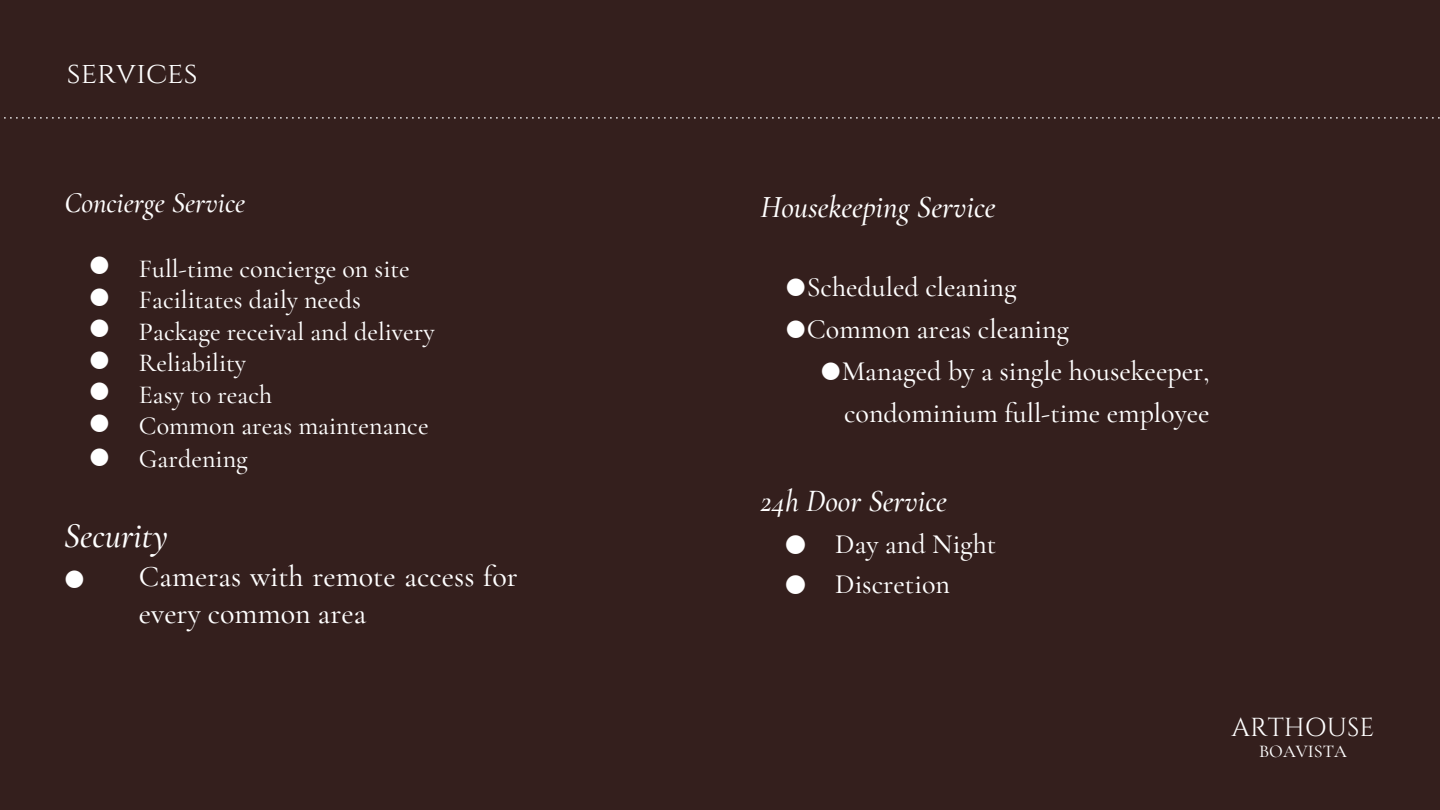
<style>
.page{position:relative;width:1440px;height:810px;background:#341f1d}
.page>*{position:absolute;margin:0;border:0;box-sizing:border-box;transform-origin:0 0}
.t1{font:italic 500 35.2px "Cormorant Garamond";color:#fff}
.t2{font:italic 500 31px "Cormorant Garamond";color:#fff}
.t3{font:500 30px/37.6px "Cormorant Garamond";color:#fff}
.t4{font:30px "Cinzel";color:#fff}
.t5{font:italic 500 29px "Cormorant Garamond";color:#fff}
.t6{font:500 28px/31.6px "Cormorant Garamond";color:#fff;text-align:justify}
.t7{font:500 26px/31.6px "Cormorant Garamond";color:#fff}
.t8{font:26px "Cinzel";color:#fff}
.t9{font:500 18px "Cormorant Garamond";color:#fff}
</style>
<div class="page">
<svg style="left:4px;top:117px;width:476px;height:2px"></svg>
<h2 class="t4" style="left:67px;top:54px;width:132px">services</h2>
<h3 class="t5" style="left:64px;top:185px;width:182px">Concierge Service</h3>
<h2 class="t6" style="left:89px;top:250px;width:23px">● ● ● ● ● ●</h2>
<p class="t6" style="left:89px;top:442px;width:23px">●</p>
<p class="t7" style="left:139px;top:253px;width:297px">Full-time concierge on site<br>Facilitates daily needs<br>Package receival and delivery<br>Reliability</p>
<p class="t7" style="left:139px;top:379px;width:135px">Easy to reach</p>
<p class="t7" style="left:139px;top:410px;width:291px">Common areas maintenance</p>
<h1 class="t7" style="left:139px;top:443px;width:110px">Gardening</h1>
<h2 class="t1" style="left:64px;top:515px;width:106px">Security</h2>
<h2 class="t6" style="left:64px;top:563px;width:23px">●</h2>
<h2 class="t3" style="left:139px;top:557px;width:380px">Cameras with remote access for every common area</h2>
<p class="t2" style="left:761px;top:188px;width:237px">Housekeeping Service</p>
<p class="t6" style="left:785px;top:271px;width:233px">●Scheduled cleaning</p>
<p class="t6" style="left:785px;top:313px;width:285px">●Common areas cleaning</p>
<p class="t6" style="left:820px;top:350px;width:391px;line-height:42px;text-align:right">●Managed by a single housekeeper, condominium full-time employee</p>
<h2 class="t2" style="left:761px;top:482px;width:188px">24h Door Service</h2>
<h2 class="t3" style="left:784px;top:524px;width:25px;line-height:40.4px">● ●</h2>
<p class="t6" style="left:835px;top:524px;width:162px;line-height:40.4px">Day and Night<br>Discretion</p>
<h4 class="t8" style="left:1232px;top:711px;width:144px">ARTHOUSE</h4>
<h4 class="t9" style="left:1259px;top:741px;width:89px">BOAVISTA</h4>
</div>
